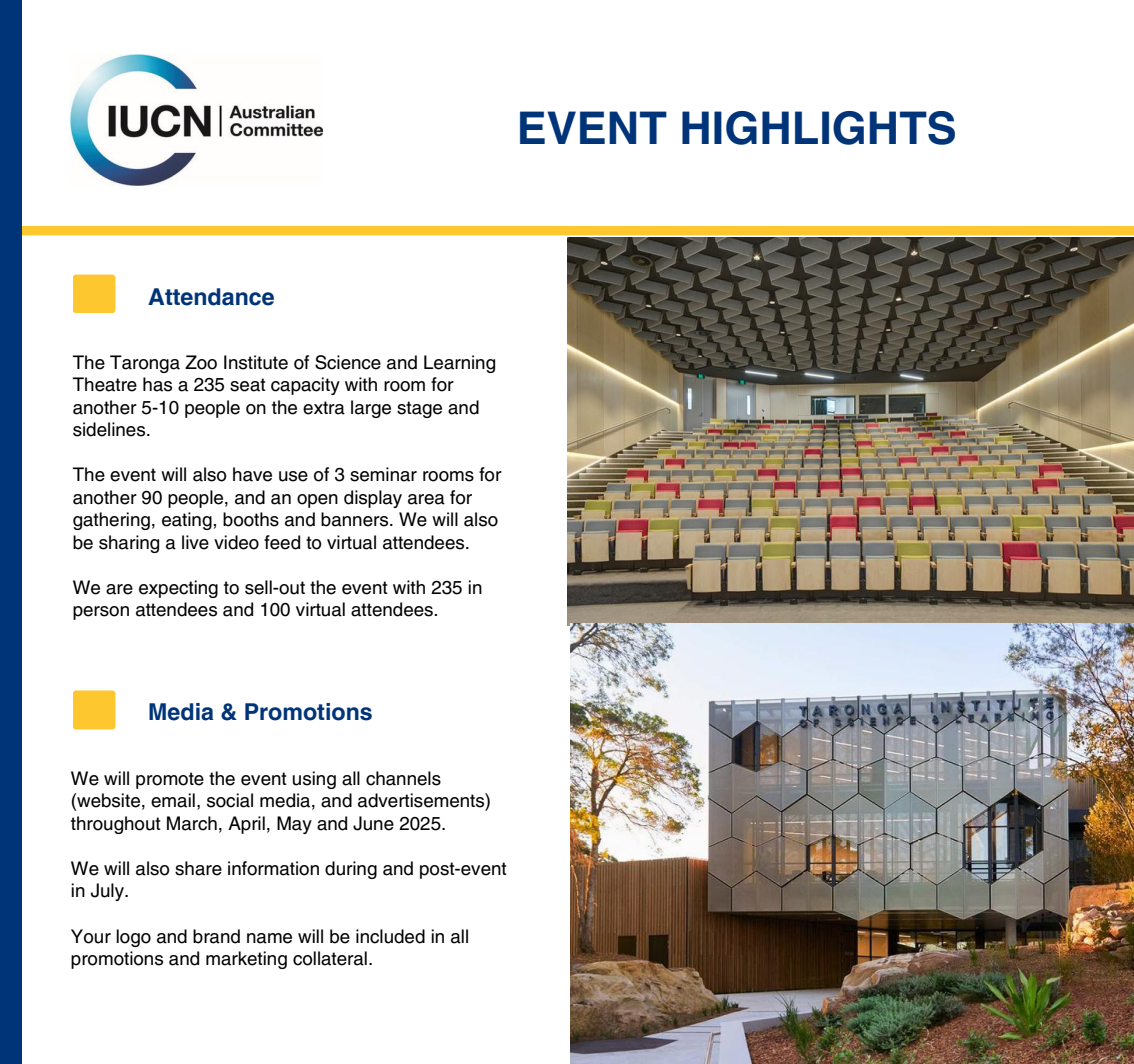
<style>
.page{position:relative;width:1134px;height:1064px;background:#fff}
.page>*{position:absolute;margin:0;border:0;box-sizing:border-box;transform-origin:0 0}
.t1{font:700 45px "Helvetica LT Pro";color:#003478}
.t2{font:700 23.25px "Helvetica LT Pro";color:#003478}
.t3{font:18.75px/22.5px "Helvetica LT Pro";color:#000}
</style>
<div class="page">
<img style="left:71px;top:54px;width:251px;height:132px">
<div style="left:22px;top:226px;width:1111px;height:9px;background:#fdc82f"></div>
<div style="left:0;top:0;width:22px;height:1063px;background:#003478"></div>
<img style="left:567px;top:237px;width:566px;height:388px">
<div style="left:73px;top:274px;width:42px;height:39px;background:#fdc82f;border-radius:3px"></div>
<div style="left:73px;top:690px;width:42px;height:39px;background:#fdc82f;border-radius:3px"></div>
<img style="left:570px;top:623px;width:563px;height:440px">
<h1 class="t1" style="left:517px;top:112px;width:441px">EVENT HIGHLIGHTS</h1>
<p class="t2" style="left:148px;top:288px;width:128px">Attendance</p>
<p class="t3" style="left:73px;top:352px;width:425px">The Taronga Zoo Institute of Science and Learning Theatre has a 235 seat capacity with room for another 5-10 people on the extra large stage and sidelines.</p>
<p class="t3" style="left:73px;top:465px;width:430px">The event will also have use of 3 seminar rooms for another 90 people, and an open display area for gathering, eating, booths and banners. We will also be sharing a live video feed to virtual attendees.</p>
<p class="t3" style="left:73px;top:577px;width:411px">We are expecting to sell-out the event with 235 in person attendees and 100 virtual attendees.</p>
<p class="t2" style="left:148px;top:703px;width:226px">Media &amp; Promotions</p>
<p class="t3" style="left:71px;top:768px;width:421px">We will promote the event using all channels (website, email, social media, and advertisements) throughout March, April, May and June 2025.</p>
<p class="t3" style="left:71px;top:858px;width:437px">We will also share information during and post-event in July.</p>
<p class="t3" style="left:71px;top:926px;width:400px">Your logo and brand name will be included in all promotions and marketing collateral.</p>
</div>
